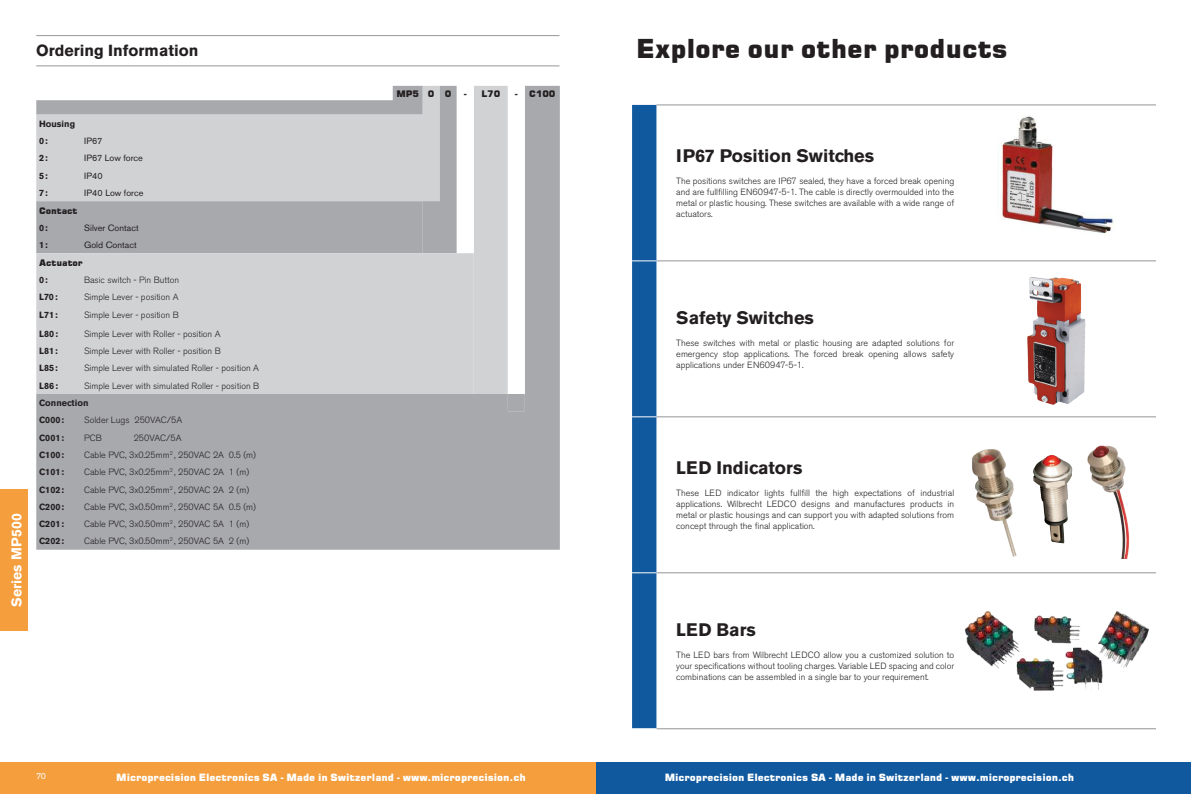
<style>
.page{position:relative;width:1191px;height:794px;background:#fff}
.page>*{position:absolute;margin:0;border:0;box-sizing:border-box;transform-origin:0 0}
.t1{font:26px "Square 721 Blk";color:#231f20}
.t2{font:700 18px "Akzidenz Grotesk BE";color:#231f20}
.t3{font:700 16px "Akzidenz Grotesk BE";color:#231f20}
.t4{font:700 14px "Akzidenz Grotesk BE";color:#fff}
.t5{font:10px "Square 721 Blk Normal";color:#fff}
.t6{font:300 9px/11px "Akzidenz Grotesk BE";color:#231f20;text-align:justify}
.t7{font:700 9px/17.3px "Akzidenz Grotesk BE";color:#231f20}
.t8{font:9px "Akzidenz Grotesk BE";color:#231f20}
.t9{font:9px "Square 721 Blk Normal";color:#231f20}
.t10{font:9px "Akzidenz Grotesk BE";color:#fff}
</style>
<div class="page">
<hr style="left:656px;top:105px;width:301px;height:1px;background:#939598">
<hr style="left:957px;top:105px;width:199px;height:1px;background:#939598">
<hr style="left:656px;top:261px;width:301px;height:1px;background:#939598">
<hr style="left:957px;top:261px;width:199px;height:1px;background:#939598">
<hr style="left:656px;top:416px;width:301px;height:1px;background:#939598">
<hr style="left:957px;top:416px;width:199px;height:1px;background:#939598">
<hr style="left:656px;top:572px;width:301px;height:1px;background:#939598">
<hr style="left:957px;top:572px;width:199px;height:1px;background:#939598">
<hr style="left:656px;top:728px;width:301px;height:1px;background:#939598">
<hr style="left:957px;top:728px;width:199px;height:1px;background:#939598">
<svg style="left:632px;top:105px;width:24px;height:624px;background:#135ba0"></svg>
<img style="left:997px;top:116px;width:117px;height:118px">
<img style="left:1027px;top:277px;width:59px;height:128px">
<img style="left:972px;top:449px;width:45px;height:108px">
<img style="left:1033px;top:455px;width:40px;height:89px">
<img style="left:1087px;top:445px;width:43px;height:113px">
<img style="left:965px;top:611px;width:184px;height:80px">
<hr style="left:36px;top:35px;width:523px;height:1px;background:#939598">
<hr style="left:36px;top:66px;width:523px;height:1px;background:#939598">
<div style="left:36px;top:394px;width:524px;height:156px;background:#a8a9ad"></div>
<svg style="left:36px;top:86px;width:387px;height:167px;background:#c4c5c7"></svg>
<svg style="left:423px;top:86px;width:137px;height:325px;background:#acadb1"></svg>
<svg style="left:457px;top:86px;width:68px;height:308px"></svg>
<div style="left:36px;top:253px;width:438px;height:141px;background:#d1d2d4"></div>
<div style="left:595px;top:761px;width:596px;height:33px;background:#10599f"></div>
<div style="left:0;top:761px;width:595px;height:33px;background:#f49e3d"></div>
<div style="left:0;top:489px;width:28px;height:142px;background:#f49e3d"></div>
<h3 class="t3" style="left:36px;top:42px;width:164px">Ordering Information</h3>
<h3 class="t4" style="left:8px;top:607px;width:95px;rotate:-90deg">Series MP500</h3>
<p class="t7" style="left:39px;top:115px;width:38px">Housing<br>0:</p>
<p class="t8" style="left:84px;top:135px;width:20px">IP67</p>
<p class="t7" style="left:39px;top:150px;width:10px">2:</p>
<p class="t8" style="left:84px;top:153px;width:60px">IP67 Low force</p>
<p class="t7" style="left:39px;top:167px;width:10px">5:</p>
<p class="t8" style="left:84px;top:170px;width:20px">IP40</p>
<p class="t7" style="left:39px;top:184px;width:10px">7:</p>
<p class="t8" style="left:84px;top:187px;width:61px">IP40 Low force</p>
<p class="t9" style="left:39px;top:205px;width:40px">Contact</p>
<p class="t7" style="left:39px;top:219px;width:10px">0:</p>
<p class="t8" style="left:84px;top:222px;width:56px">Silver Contact</p>
<p class="t7" style="left:39px;top:236px;width:10px">1:</p>
<p class="t8" style="left:84px;top:239px;width:54px">Gold Contact</p>
<p class="t9" style="left:39px;top:257px;width:45px">Actuator</p>
<p class="t7" style="left:39px;top:271px;width:10px">0:</p>
<p class="t6" style="left:84px;top:274px;width:96px">Basic switch - Pin Button</p>
<p class="t7" style="left:39px;top:288px;width:20px">L70:</p>
<p class="t6" style="left:84px;top:291px;width:96px">Simple Lever - position A</p>
<p class="t7" style="left:39px;top:307px;width:20px">L71:</p>
<p class="t6" style="left:84px;top:310px;width:96px">Simple Lever - position B</p>
<p class="t7" style="left:39px;top:325px;width:20px">L80:</p>
<p class="t6" style="left:84px;top:328px;width:138px">Simple Lever with Roller - position A</p>
<p class="t7" style="left:39px;top:342px;width:20px">L81:</p>
<p class="t6" style="left:84px;top:346px;width:138px">Simple Lever with Roller - position B</p>
<p class="t7" style="left:39px;top:360px;width:20px">L85:</p>
<p class="t6" style="left:84px;top:363px;width:176px">Simple Lever with simulated Roller - position A</p>
<p class="t7" style="left:39px;top:377px;width:20px">L86:</p>
<p class="t6" style="left:84px;top:380px;width:176px">Simple Lever with simulated Roller - position B</p>
<p class="t7" style="left:39px;top:394px;width:51px">Connection<br>C000:</p>
<p class="t6" style="left:84px;top:415px;width:100px">Solder Lugs 250VAC/5A</p>
<p class="t7" style="left:39px;top:429px;width:27px">C001:</p>
<p class="t6" style="left:84px;top:432px;width:19px">PCB</p>
<p class="t6" style="left:134px;top:432px;width:49px">250VAC/5A</p>
<p class="t7" style="left:39px;top:446px;width:27px">C100:</p>
<p class="t6" style="left:84px;top:449px;width:173px">Cable PVC, 3x0.25mm<sup>2</sup> , 250VAC 2A 0.5 (m)</p>
<p class="t7" style="left:39px;top:463px;width:27px">C101:</p>
<p class="t6" style="left:84px;top:467px;width:167px">Cable PVC, 3x0.25mm<sup>2</sup> , 250VAC 2A 1 (m)</p>
<p class="t7" style="left:39px;top:481px;width:27px">C102:</p>
<p class="t6" style="left:84px;top:484px;width:167px">Cable PVC, 3x0.25mm<sup>2</sup> , 250VAC 2A 2 (m)</p>
<p class="t7" style="left:39px;top:498px;width:27px">C200:</p>
<p class="t6" style="left:84px;top:501px;width:173px">Cable PVC, 3x0.50mm<sup>2</sup> , 250VAC 5A 0.5 (m)</p>
<p class="t7" style="left:39px;top:515px;width:27px">C201:</p>
<p class="t6" style="left:84px;top:518px;width:167px">Cable PVC, 3x0.50mm<sup>2</sup> , 250VAC 5A 1 (m)</p>
<p class="t7" style="left:39px;top:533px;width:27px">C202:</p>
<p class="t6" style="left:84px;top:536px;width:167px">Cable PVC, 3x0.50mm<sup>2</sup> , 250VAC 5A 2 (m)</p>
<p class="t9" style="left:396px;top:89px;width:57px">MP5 0 0</p>
<p class="t9" style="left:464px;top:89px;width:38px">- L70</p>
<p class="t9" style="left:515px;top:89px;width:42px">- C100</p>
<h1 class="t1" style="left:636px;top:33px;width:373px">Explore our other products</h1>
<h2 class="t2" style="left:676px;top:145px;width:199px">IP67 Position Switches</h2>
<p class="t6" style="left:676px;top:176px;width:279px">The positions switches are IP67 sealed, they have a forced break opening and are fullfilling EN60947-5-1. The cable is directly overmoulded into the metal or plastic housing. These switches are available with a wide range of actuators.</p>
<h2 class="t2" style="left:676px;top:307px;width:139px">Safety Switches</h2>
<p class="t6" style="left:676px;top:337px;width:279px">These switches with metal or plastic housing are adapted solutions for emergency stop applications. The forced break opening allows safety applications under EN60947-5-1.</p>
<h2 class="t2" style="left:676px;top:457px;width:128px">LED Indicators</h2>
<p class="t6" style="left:676px;top:487px;width:279px">These LED indicator lights fullfill the high expectations of industrial applications. Wilbrecht LEDCO designs and manufactures products in metal or plastic housings and can support you with adapted solutions from concept through the final application.</p>
<h2 class="t2" style="left:676px;top:619px;width:81px">LED Bars</h2>
<p class="t6" style="left:676px;top:649px;width:279px">The LED bars from Wilbrecht LEDCO allow you a customized solution to your specifications without tooling charges. Variable LED spacing and color combinations can be assembled in a single bar to your requirement.</p>
<p class="t10" style="left:36px;top:770px;width:12px">70</p>
<p class="t5" style="left:116px;top:771px;width:411px">Microprecision Electronics SA - Made in Switzerland - www.microprecision.ch</p>
<p class="t5" style="left:664px;top:771px;width:411px">Microprecision Electronics SA - Made in Switzerland - www.microprecision.ch</p>
</div>
